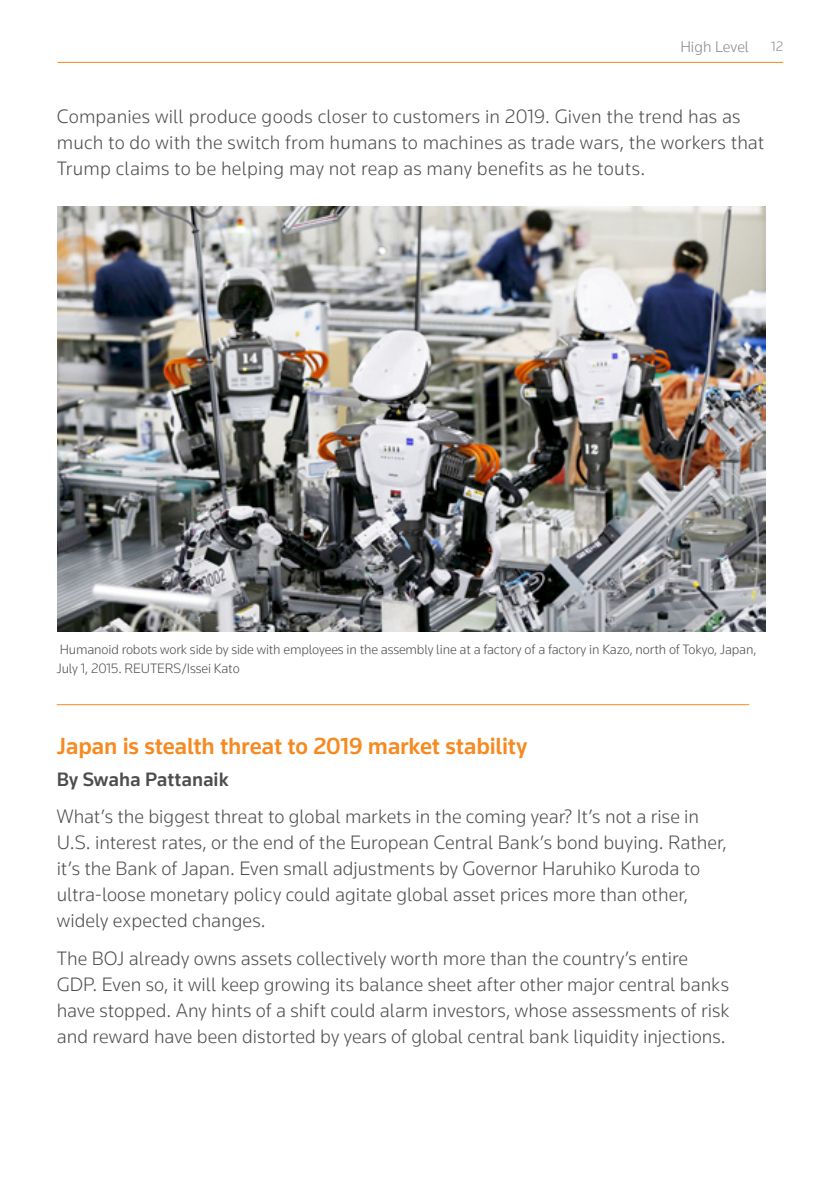
<style>
.page{position:relative;width:840px;height:1191px;background:#fff}
.page>*{position:absolute;margin:0;border:0;box-sizing:border-box;transform-origin:0 0}
.t1{font:500 24px "Knowledge 2017";letter-spacing:-.005em;color:#f6891f}
.t2{font:300 20px/26px "Knowledge 2017";letter-spacing:.005em;color:#4d4d4f}
.t3{font:500 20px "Knowledge 2017";color:#4d4d4f}
.t4{font:300 16px "Knowledge 2017";color:#86888a}
.t5{font:300 14px/19px "Knowledge 2017";letter-spacing:-.01em;color:#4d4d4f}
.t6{font:300 14px "Knowledge 2017";color:#86888a}
</style>
<div class="page">
<hr style="left:57px;top:62px;width:725px;height:1px;background:#f6891f">
<img style="left:57px;top:206px;width:707px;height:425px">
<hr style="left:57px;top:704px;width:691px;height:1px;background:#f6891f">
<p class="t4" style="left:680px;top:37px;width:70px">High Level</p>
<p class="t6" style="left:770px;top:37px;width:13px">12</p>
<p class="t2" style="left:57px;top:103px;width:708px">Companies will produce goods closer to customers in 2019. Given the trend has as much to do with the switch from humans to machines as trade wars, the workers that<br>Trump claims to be helping may not reap as many benefits as he touts.</p>
<p class="t5" style="left:57px;top:639px;width:700px">Humanoid robots work side by side with employees in the assembly line at a factory of a factory in Kazo, north of Tokyo, Japan,<br>July 1, 2015. REUTERS/Issei Kato</p>
<p class="t1" style="left:57px;top:731px;width:472px">Japan is stealth threat to 2019 market stability</p>
<p class="t3" style="left:57px;top:767px;width:173px">By Swaha Pattanaik</p>
<p class="t2" style="left:57px;top:803px;width:671px">What’s the biggest threat to global markets in the coming year? It’s not a rise in U.S. interest rates, or the end of the European Central Bank’s bond buying. Rather, it’s the Bank of Japan. Even small adjustments by Governor Haruhiko Kuroda to ultra-loose monetary policy could agitate global asset prices more than other, widely expected changes.</p>
<p class="t2" style="left:57px;top:944px;width:673px">The BOJ already owns assets collectively worth more than the country’s entire GDP. Even so, it will keep growing its balance sheet after other major central banks have stopped. Any hints of a shift could alarm investors, whose assessments of risk and reward have been distorted by years of global central bank liquidity injections.</p>
</div>
